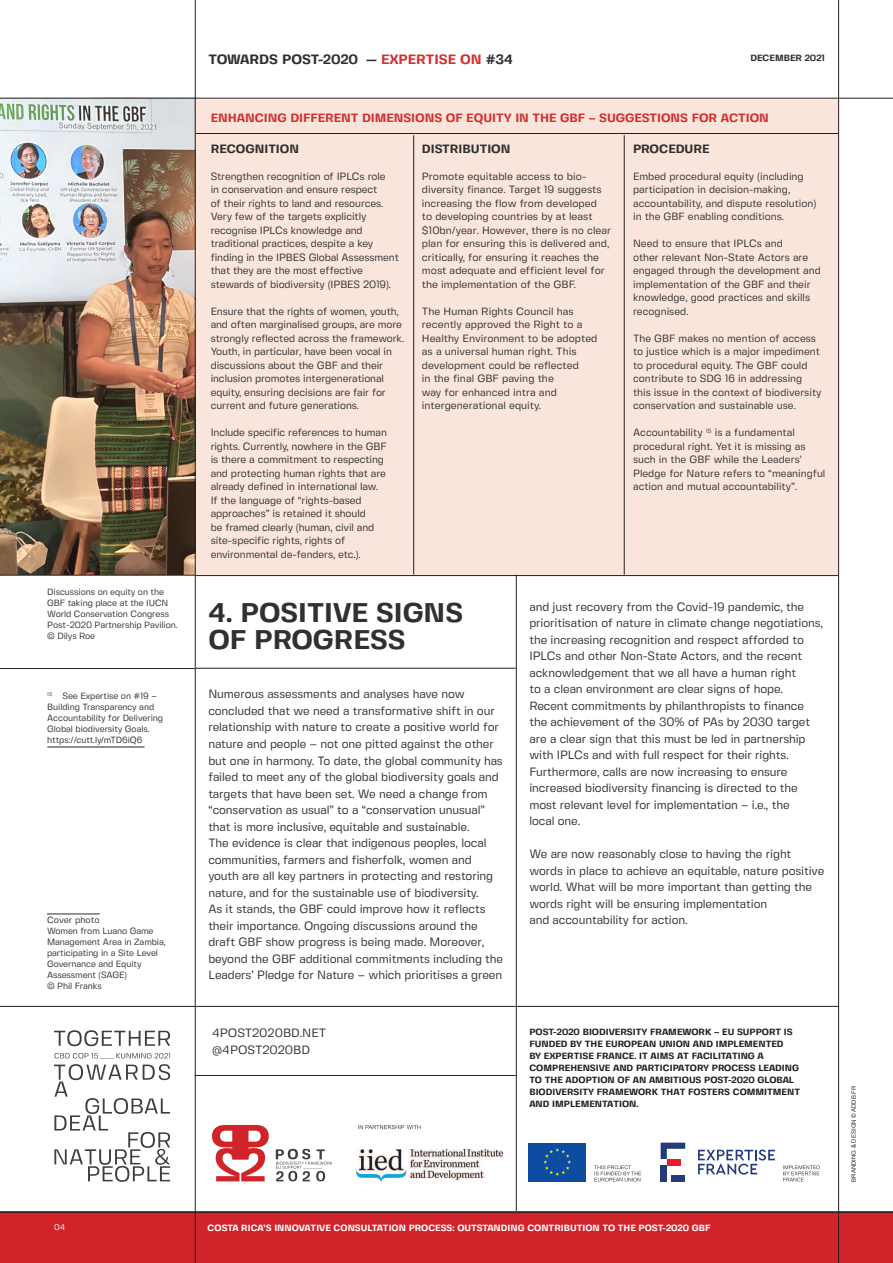
<style>
.page{position:relative;width:893px;height:1263px;background:#fff}
.page>*{position:absolute;margin:0;border:0;box-sizing:border-box;transform-origin:0 0}
.t1{font:700 27px/27px "Fivo Sans Modern";color:#312f30}
.t2{font:700 13.5px "Fivo Sans Modern";color:#312f30}
.t3{font:12px/16.5px "Fivo Sans Modern";letter-spacing:-.01em;color:#312f30}
.t4{font:700 12px "Fivo Sans Modern";color:#d3312e}
.t5{font:700 12px "Fivo Sans Modern";color:#312f30}
.t6{font:10.5px/13.5px "Fivo Sans Modern";color:#312f30}
.t7{font:9px/11.1px "Fivo Sans Modern";letter-spacing:-.01em;color:#312f30}
.t8{font:700 9px/12px "Fivo Sans Modern";color:#231f20}
.t9{font:700 9px "Fivo Sans Modern";color:#fff}
.t10{font:700 9px "Fivo Sans Modern";color:#312f30}
.t11{font:8.25px "Fivo Sans Modern";color:#fff}
.t12{font:6px "Arial";color:#312f30}
.s1{color:#d3312e}
</style>
<div class="page">
<div style="left:195px;top:99px;width:644px;height:477px;background:#f9e5dc"></div>
<img style="left:0;top:99px;width:195px;height:476px">
<hr style="left:0;top:1006px;width:838px;height:1px;background:#231f20">
<hr style="left:195px;top:1075px;width:321px;height:1px;background:#231f20">
<svg style="left:276px;top:1149px;width:56px;height:32px"></svg>
<svg style="left:212px;top:1125px;width:57px;height:56px"></svg>
<hr style="left:516px;top:575px;width:1px;height:637px;background:#231f20">
<hr style="left:0;top:98px;width:893px;height:1px;background:#231f20">
<div style="left:0;top:1212px;width:893px;height:51px;background:#d1232a"></div>
<hr style="left:0;top:1212px;width:893px;height:1px;background:#231f20">
<hr style="left:195px;top:0;width:1px;height:1263px;background:#231f20">
<hr style="left:838px;top:0;width:1px;height:1263px;background:#231f20">
<hr style="left:0;top:575px;width:196px;height:1px;background:#231f20">
<svg style="left:54px;top:1030px;width:116px;height:16px"></svg>
<svg style="left:54px;top:1053px;width:116px;height:129px"></svg>
<div style="left:529px;top:1143px;width:57px;height:38px;background:#0d4da1"></div>
<svg style="left:543px;top:1148px;width:28px;height:28px"></svg>
<svg style="left:594px;top:1165px;width:47px;height:16px"></svg>
<svg style="left:783px;top:1165px;width:37px;height:16px"></svg>
<div style="left:661px;top:1165px;width:6px;height:16px;background:#233b7d"></div>
<svg style="left:661px;top:1143px;width:24px;height:16px"></svg>
<div style="left:671px;top:1175px;width:14px;height:6px;background:#233b7d"></div>
<div style="left:667px;top:1159px;width:14px;height:6px;background:#ee1d23"></div>
<svg style="left:698px;top:1149px;width:77px;height:25px"></svg>
<svg style="left:358px;top:1125px;width:63px;height:4px"></svg>
<hr style="left:196px;top:575px;width:642px;height:1px;background:#231f20">
<hr style="left:196px;top:133px;width:642px;height:1px;background:#231f20">
<hr style="left:196px;top:668px;width:320px;height:1px;background:#231f20">
<hr style="left:47px;top:914px;width:53px;height:1px;background:#312f30">
<hr style="left:0;top:668px;width:195px;height:1px;background:#231f20">
<hr style="left:624px;top:135px;width:1px;height:440px;background:#231f20">
<hr style="left:413px;top:135px;width:1px;height:440px;background:#231f20">
<img style="left:356px;top:1149px;width:146px;height:32px">
<hr style="left:47px;top:747px;width:98px;height:1px;background:#231f20">
<p class="t7" style="left:47px;top:587px;width:132px">Discussions on equity on the<br>GBF taking place at the IUCN<br>World Conservation Congress<br>Post-2020 Partnership Pavilion. © Dilys Roe</p>
<p class="t7" style="left:47px;top:691px;width:117px"><sup>15</sup> See Expertise on #19 –<br>Building Transparency and<br>Accountability for Delivering<br>Global biodiversity Goals. https://cutt.ly/mTD6iQ6</p>
<p class="t7" style="left:47px;top:914px;width:120px">Cover photo<br>Women from Luano Game<br>Management Area in Zambia, participating in a Site Level<br>Governance and Equity<br>Assessment (SAGE)<br>© Phil Franks</p>
<p class="t11" style="left:54px;top:1224px;width:13px">04</p>
<p class="t2" style="left:208px;top:54px;width:306px">TOWARDS POST-2020 — <span class="s1">EXPERTISE ON</span> #34</p>
<p class="t10" style="left:750px;top:54px;width:76px">DECEMBER 2021</p>
<p class="t4" style="left:211px;top:113px;width:560px">ENHANCING DIFFERENT DIMENSIONS OF EQUITY IN THE GBF – SUGGESTIONS FOR ACTION</p>
<p class="t5" style="left:211px;top:144px;width:90px">RECOGNITION</p>
<p class="t6" style="left:211px;top:170px;width:190px">Strengthen recognition of IPLCs role<br>in conservation and ensure respect<br>of their rights to land and resources.<br>Very few of the targets explicitly recognise IPLCs knowledge and traditional practices, despite a key finding in the IPBES Global Assessment that they are the most effective stewards of biodiversity (IPBES 2019).</p>
<p class="t6" style="left:211px;top:305px;width:195px">Ensure that the rights of women, youth, and often marginalised groups, are more strongly reflected across the framework.<br>Youth, in particular, have been vocal in discussions about the GBF and their inclusion promotes intergenerational equity, ensuring decisions are fair for current and future generations.</p>
<p class="t6" style="left:211px;top:427px;width:178px">Include specific references to human rights. Currently, nowhere in the GBF is there a commitment to respecting and protecting human rights that are already defined in international law.<br>If the language of “rights-based approaches” is retained it should<br>be framed clearly (human, civil and site-specific rights, rights of environmental de-fenders, etc.).</p>
<p class="t5" style="left:422px;top:144px;width:90px">DISTRIBUTION</p>
<p class="t6" style="left:422px;top:170px;width:191px">Promote equitable access to bio&shy;diversity finance. Target 19 suggests increasing the flow from developed<br>to developing countries by at least $10bn/year. However, there is no clear plan for ensuring this is delivered and, critically, for ensuring it reaches the most adequate and efficient level for the implementation of the GBF.</p>
<p class="t6" style="left:422px;top:305px;width:177px">The Human Rights Council has recently approved the Right to a<br>Healthy Environment to be adopted as a universal human right. This development could be reflected<br>in the final GBF paving the<br>way for enhanced intra and intergenerational equity.</p>
<p class="t5" style="left:633px;top:144px;width:78px">PROCEDURE</p>
<p class="t6" style="left:633px;top:170px;width:185px">Embed procedural equity (including participation in decision-making, accountability, and dispute resolution) in the GBF enabling conditions.</p>
<p class="t6" style="left:633px;top:238px;width:189px">Need to ensure that IPLCs and<br>other relevant Non-State Actors are engaged through the development and implementation of the GBF and their knowledge, good practices and skills recognised.</p>
<p class="t6" style="left:633px;top:332px;width:190px">The GBF makes no mention of access to justice which is a major impediment to procedural equity. The GBF could contribute to SDG 16 in addressing this issue in the context of biodiversity conservation and sustainable use.</p>
<p class="t6" style="left:633px;top:427px;width:194px">Accountability <sup>15</sup> is a fundamental procedural right. Yet it is missing as such in the GBF while the Leaders’ Pledge for Nature refers to “meaningful action and mutual accountability”.</p>
<h1 class="t1" style="left:208px;top:601px;width:256px">4. POSITIVE SIGNS<br>OF PROGRESS</h1>
<p class="t3" style="left:208px;top:687px;width:296px">Numerous assessments and analyses have now concluded that we need a transformative shift in our relationship with nature to create a positive world for nature and people – not one pitted against the other but one in harmony. To date, the global community has failed to meet any of the global biodiversity goals and targets that have been set. We need a change from “conservation as usual” to a “conservation unusual” that is more inclusive, equitable and sustainable.<br>The evidence is clear that indigenous peoples, local communities, farmers and fisherfolk, women and youth are all key partners in protecting and restoring nature, and for the sustainable use of biodiversity.<br>As it stands, the GBF could improve how it reflects their importance. Ongoing discussions around the draft GBF show progress is being made. Moreover, beyond the GBF additional commitments including the Leaders’ Pledge for Nature – which prioritises a green</p>
<p class="t3" style="left:529px;top:599px;width:295px">and just recovery from the Covid-19 pandemic, the prioritisation of nature in climate change negotiations, the increasing recognition and respect afforded to IPLCs and other Non-State Actors, and the recent acknowledgement that we all have a human right<br>to a clean environment are clear signs of hope.<br>Recent commitments by philanthropists to finance the achievement of the 30% of PAs by 2030 target are a clear sign that this must be led in partnership with IPLCs and with full respect for their rights.<br>Furthermore, calls are now increasing to ensure increased biodiversity financing is directed to the most relevant level for implementation – i.e., the<br>local one.</p>
<p class="t3" style="left:529px;top:846px;width:296px">We are now reasonably close to having the right words in place to achieve an equitable, nature positive world. What will be more important than getting the words right will be ensuring implementation<br>and accountability for action.</p>
<p class="t3" style="left:212px;top:1025px;width:116px">4POST2020BD.NET @4POST2020BD</p>
<p class="t8" style="left:529px;top:1026px;width:272px">POST-2020 BIODIVERSITY FRAMEWORK – EU SUPPORT IS FUNDED BY THE EUROPEAN UNION AND IMPLEMENTED<br>BY EXPERTISE FRANCE. IT AIMS AT FACILITATING A COMPREHENSIVE AND PARTICIPATORY PROCESS LEADING TO THE ADOPTION OF AN AMBITIOUS POST-2020 GLOBAL BIODIVERSITY FRAMEWORK THAT FOSTERS COMMITMENT AND IMPLEMENTATION.</p>
<p class="t9" style="left:208px;top:1224px;width:504px">COSTA RICA’S INNOVATIVE CONSULTATION PROCESS: OUTSTANDING CONTRIBUTION TO THE POST-2020 GBF</p>
<p class="t12" style="left:850px;top:1181px;width:97px;rotate:-90deg">BRANDING &amp; DESIGN ©️ ADDB.FR</p>
</div>
